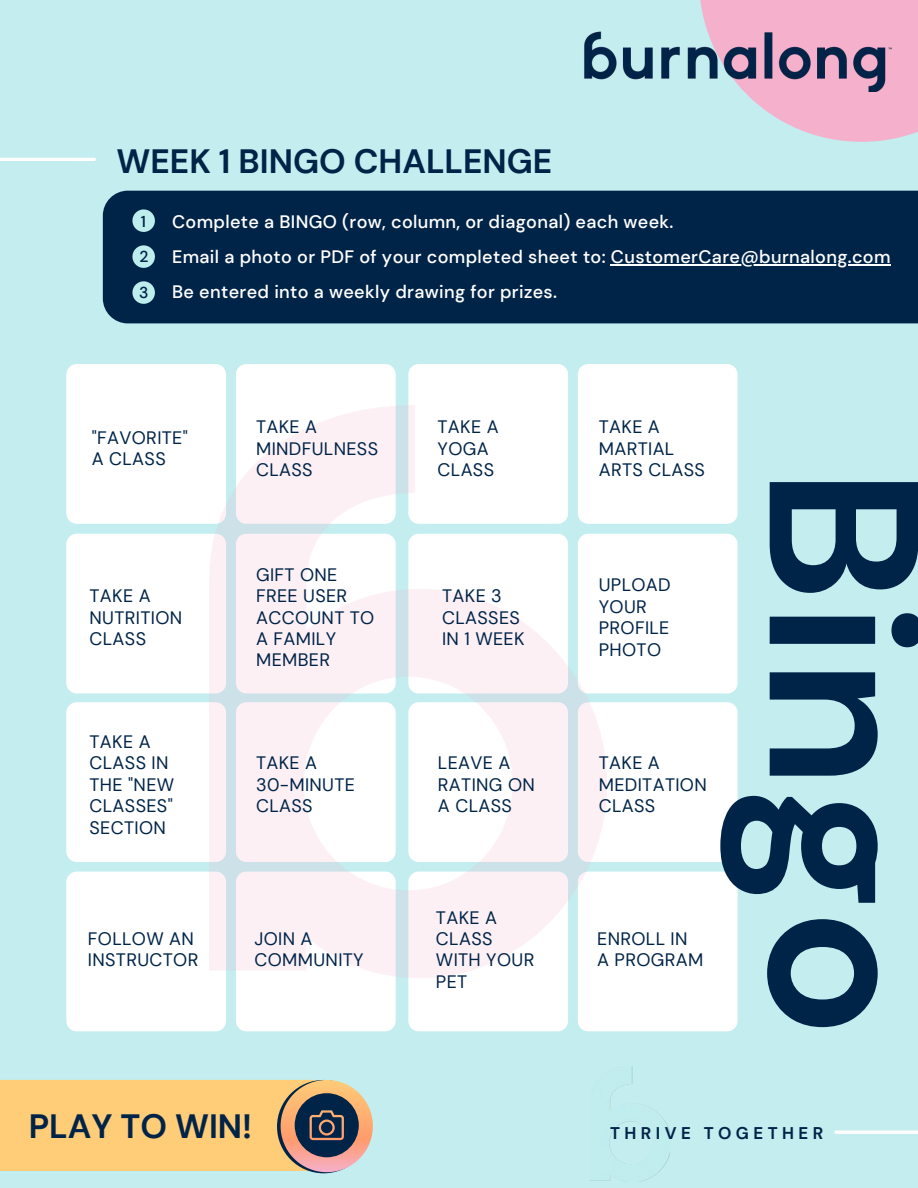
<style>
.page{position:relative;width:918px;height:1188px;background:#c3edef}
.page>*{position:absolute;margin:0;border:0;box-sizing:border-box;transform-origin:0 0}
.t1{font:700 212.55px "DM Sans";color:#002448}
.t2{font:700 33.75px "DM Sans";color:#002448}
.t3{font:18px/21.3px "DM Sans";letter-spacing:.02em;color:#002448}
.t4{font:500 18px/34.8px "DM Sans";letter-spacing:.02em;color:#fff}
.t5{font:700 16.95px "DM Sans";letter-spacing:.26em;color:#002448}
.t6{font:500 15.75px "DM Sans";color:#002448}
</style>
<div class="page">
<svg style="left:700px;top:0;width:218px;height:142px"></svg>
<img style="left:584px;top:31px;width:311px;height:61px">
<div style="left:66px;top:364px;width:160px;height:160px;background:#fff;border-radius:10px"></div>
<div style="left:66px;top:534px;width:160px;height:159px;background:#fff;border-radius:10px"></div>
<div style="left:66px;top:702px;width:160px;height:160px;background:#fff;border-radius:10px"></div>
<div style="left:66px;top:872px;width:160px;height:159px;background:#fff;border-radius:10px"></div>
<div style="left:236px;top:364px;width:160px;height:160px;background:#fff;border-radius:10px"></div>
<div style="left:236px;top:872px;width:160px;height:159px;background:#fff;border-radius:10px"></div>
<div style="left:408px;top:364px;width:160px;height:160px;background:#fff;border-radius:10px"></div>
<div style="left:408px;top:872px;width:160px;height:159px;background:#fff;border-radius:10px"></div>
<div style="left:578px;top:364px;width:160px;height:160px;background:#fff;border-radius:10px"></div>
<div style="left:578px;top:534px;width:160px;height:159px;background:#fff;border-radius:10px"></div>
<div style="left:578px;top:702px;width:160px;height:160px;background:#fff;border-radius:10px"></div>
<div style="left:578px;top:872px;width:160px;height:159px;background:#fff;border-radius:10px"></div>
<img style="left:209px;top:406px;width:397px;height:571px">
<svg style="left:0;top:1080px;width:373px;height:92px;background:#e5ba78"></svg>
<div style="left:321px;top:1122px;width:11px;height:11px;background:#002448;border-radius:50%"></div>
<div style="left:103px;top:191px;width:815px;height:132px;background:#002448"></div>
<svg style="left:836px;top:1130px;width:82px;height:4px"></svg>
<img style="left:590px;top:1066px;width:80px;height:115px">
<hr style="left:0;top:158px;width:94px;height:3px;background:#fff">
<div style="left:132px;top:209px;width:23px;height:23px;background:#beeded;border-radius:50%"></div>
<div style="left:132px;top:245px;width:23px;height:23px;background:#beeded;border-radius:50%"></div>
<div style="left:132px;top:281px;width:23px;height:23px;background:#beeded;border-radius:50%"></div>
<hr style="left:611px;top:265px;width:280px;height:1px;background:#fff">
<h2 class="t2" style="left:116px;top:140px;width:438px">WEEK 1 BINGO CHALLENGE</h2>
<p class="t6" style="left:141px;top:211px;width:7px">1</p>
<p class="t6" style="left:139px;top:247px;width:11px">2</p>
<p class="t6" style="left:139px;top:283px;width:11px">3</p>
<p class="t4" style="left:172px;top:205px;width:720px">Complete a BINGO (row, column, or diagonal) each week.<br>Email a photo or PDF of your completed sheet to: CustomerCare@burnalong.com<br>Be entered into a weekly drawing for prizes.</p>
<p class="t3" style="left:92px;top:427px;width:98px">"FAVORITE"<br>A CLASS</p>
<p class="t3" style="left:256px;top:416px;width:124px">TAKE A<br>MINDFULNESS<br>CLASS</p>
<p class="t3" style="left:438px;top:416px;width:63px">TAKE A<br>YOGA<br>CLASS</p>
<p class="t3" style="left:599px;top:416px;width:108px">TAKE A<br>MARTIAL<br>ARTS CLASS</p>
<p class="t3" style="left:90px;top:585px;width:94px">TAKE A<br>NUTRITION<br>CLASS</p>
<p class="t3" style="left:90px;top:731px;width:86px">TAKE A<br>CLASS IN<br>THE "NEW<br>CLASSES"<br>SECTION</p>
<p class="t3" style="left:88px;top:928px;width:112px">FOLLOW AN<br>INSTRUCTOR</p>
<p class="t3" style="left:256px;top:564px;width:120px">GIFT ONE<br>FREE USER<br>ACCOUNT TO<br>A FAMILY<br>MEMBER</p>
<p class="t3" style="left:256px;top:752px;width:100px">TAKE A<br>30-MINUTE<br>CLASS</p>
<p class="t3" style="left:255px;top:928px;width:111px">JOIN A<br>COMMUNITY</p>
<p class="t3" style="left:442px;top:585px;width:84px">TAKE 3<br>CLASSES<br>IN 1 WEEK</p>
<p class="t3" style="left:438px;top:752px;width:98px">LEAVE A<br>RATING ON<br>A CLASS</p>
<p class="t3" style="left:436px;top:907px;width:100px">TAKE A<br>CLASS<br>WITH YOUR<br>PET</p>
<p class="t3" style="left:599px;top:574px;width:73px">UPLOAD<br>YOUR<br>PROFILE<br>PHOTO</p>
<p class="t3" style="left:599px;top:752px;width:109px">TAKE A<br>MEDITATION<br>CLASS</p>
<p class="t3" style="left:597px;top:928px;width:108px">ENROLL IN<br>A PROGRAM</p>
<h1 class="t1" style="left:977px;top:468px;width:571px;rotate:90deg">Bingo</h1>
<h2 class="t2" style="left:29px;top:1105px;width:225px">PLAY TO WIN!</h2>
<p class="t5" style="left:610px;top:1122px;width:215px">THRIVE TOGETHER</p>
</div>
